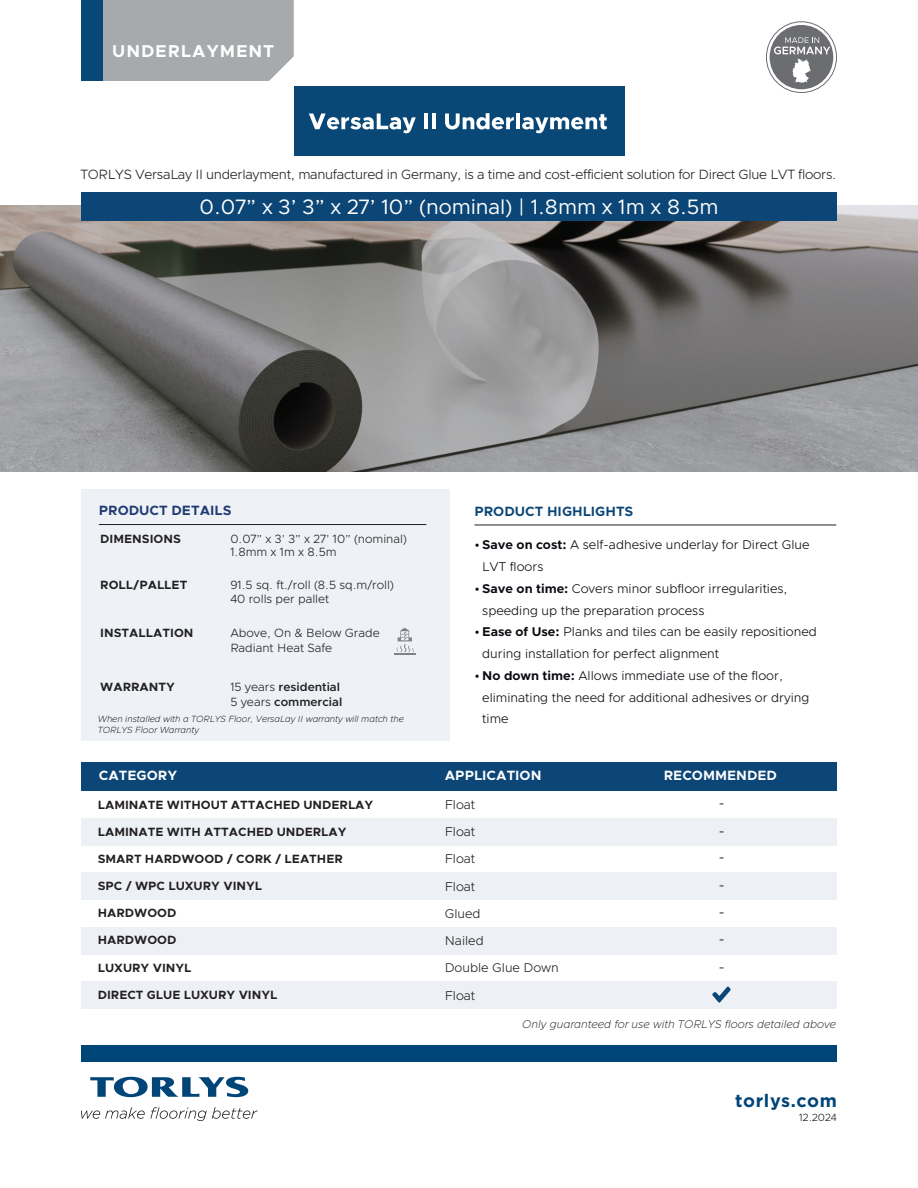
<style>
.page{position:relative;width:918px;height:1188px;background:#fff}
.page>*{position:absolute;margin:0;border:0;box-sizing:border-box;transform-origin:0 0}
.t1{font:21px "Clarity City";color:#fff}
.t2{font:700 18px "Gotham HTF";letter-spacing:.04em;color:#004577}
.t3{font:700 17.25px "Clarity City";letter-spacing:.05em;color:#fff}
.F___B_Bullets{font:300 15px "Clarity City";color:#231f20}
.t4{font:300 13.5px "Clarity City";letter-spacing:-.02em;color:#231f20}
.F___B_Bullets-2{font:700 13.5px "Clarity City";color:#fff}
.F___B_Bullets-3{font:700 13.5px "Clarity City";color:#0c4676}
.F___B_Bullets-4{font:700 13.5px "Clarity City";color:#203972}
.F___B_Bullets-5{font:300 12.75px/21.8px "Clarity City";color:#0b0a11}
.F___B_Bullets-6{font:300 12.75px "Clarity City";color:#231f20}
.F___B_Bullets-7{font:700 12px "Clarity City";color:#231f20}
.t5{font:300 12px "Clarity City";color:#231f20}
.t6{font:600 12px "Clarity City";color:#231f20}
.t7{font:italic 200 11.25px "Clarity City";color:#231f20}
.t8{font:300 10.5px "Clarity City";color:#231f20}
.t9{font:italic 200 9px "Clarity City";color:#0b0a11}
.s1{font-weight:300}
.s2{font-weight:500}
.s3{font-weight:700}
</style>
<div class="page">
<img style="left:0;top:205px;width:918px;height:267px">
<div style="left:81px;top:1045px;width:756px;height:17px;background:#004577"></div>
<div style="left:81px;top:192px;width:756px;height:29px;background:#0c4676"></div>
<svg style="left:90px;top:1077px;width:158px;height:20px"></svg>
<svg style="left:81px;top:1107px;width:177px;height:14px"></svg>
<div style="left:103px;top:0;width:191px;height:81px;background:#a7aaac"></div>
<div style="left:81px;top:0;width:22px;height:81px;background:#084877"></div>
<div style="left:81px;top:489px;width:369px;height:252px;background:#eef2f7"></div>
<hr style="left:99px;top:524px;width:327px;height:1px;background:#231f20">
<hr style="left:474px;top:525px;width:362px;height:1px;background:#231f20">
<svg style="left:394px;top:628px;width:21px;height:26px"></svg>
<div style="left:81px;top:762px;width:756px;height:29px;background:#0c4676"></div>
<div style="left:81px;top:818px;width:756px;height:27px;background:#edf0f5"></div>
<div style="left:81px;top:873px;width:756px;height:27px;background:#edf0f5"></div>
<div style="left:81px;top:927px;width:756px;height:27px;background:#edf0f5"></div>
<div style="left:81px;top:981px;width:756px;height:28px;background:#edf0f5"></div>
<svg style="left:712px;top:986px;width:19px;height:17px"></svg>
<svg style="left:766px;top:22px;width:70px;height:71px"></svg>
<div style="left:766px;top:21px;width:71px;height:72px;border:1px solid #6c6d70;border-radius:50%"></div>
<div style="left:770px;top:25px;width:63px;height:64px;background:#6c6d70;border-radius:50%"></div>
<svg style="left:774px;top:37px;width:56px;height:46px"></svg>
<div style="left:294px;top:86px;width:330px;height:69px;background:#094776"></div>
<svg style="left:309px;top:114px;width:107px;height:19px"></svg>
<hr style="left:424px;top:114px;width:4px;height:15px;background:#fff">
<hr style="left:432px;top:114px;width:4px;height:15px;background:#fff">
<svg style="left:445px;top:113px;width:69px;height:16px"></svg>
<hr style="left:516px;top:113px;width:4px;height:16px;background:#fff">
<svg style="left:522px;top:114px;width:85px;height:19px"></svg>
<p class="t3" style="left:112px;top:40px;width:163px">UNDERLAYMENT</p>
<p class="t4" style="left:80px;top:166px;width:758px">TORLYS VersaLay II underlayment, manufactured in Germany, is a time and cost-efficient solution for Direct Glue LVT floors.</p>
<p class="t1" style="left:200px;top:193px;width:520px">0.07” x 3’ 3” x 27’ 10” (nominal) | 1.8mm x 1m x 8.5m</p>
<p class="F___B_Bullets-4" style="left:99px;top:502px;width:134px">PRODUCT DETAILS</p>
<p class="F___B_Bullets-7" style="left:100px;top:531px;width:82px">DIMENSIONS</p>
<p class="t5" style="left:230px;top:531px;width:178px">0.07” x 3’ 3” x 27’ 10” (nominal)</p>
<p class="t5" style="left:230px;top:545px;width:108px">1.8mm x 1m x 8.5m</p>
<p class="F___B_Bullets-7" style="left:100px;top:577px;width:89px">ROLL/PALLET</p>
<p class="t5" style="left:230px;top:577px;width:165px">91.5 sq. ft./roll (8.5 sq.m/roll)</p>
<p class="t5" style="left:230px;top:591px;width:100px">40 rolls per pallet</p>
<p class="F___B_Bullets-7" style="left:100px;top:626px;width:95px">INSTALLATION</p>
<p class="t5" style="left:230px;top:626px;width:151px">Above, On &amp; Below Grade</p>
<p class="t5" style="left:230px;top:640px;width:103px">Radiant Heat Safe</p>
<p class="F___B_Bullets-7" style="left:100px;top:679px;width:76px">WARRANTY</p>
<p class="t6" style="left:230px;top:679px;width:111px"><span class="s1">15 years</span> residential</p>
<p class="t6" style="left:230px;top:694px;width:114px"><span class="s1">5 years</span> commercial</p>
<p class="F___B_Bullets-3" style="left:474px;top:502px;width:161px">PRODUCT HIGHLIGHTS</p>
<p class="F___B_Bullets-5" style="left:482px;top:534px;width:329px;text-indent:-8px"><span class="s2">•</span> <span class="s3">Save on cost:</span> A self-adhesive underlay for Direct Glue<br>LVT floors</p>
<p class="F___B_Bullets-5" style="left:482px;top:578px;width:307px;text-indent:-8px"><span class="s2">•</span> <span class="s3">Save on time:</span> Covers minor subfloor irregularities, speeding up the preparation process</p>
<p class="F___B_Bullets-5" style="left:482px;top:621px;width:336px;text-indent:-8px"><span class="s2">•</span> <span class="s3">Ease of Use:</span> Planks and tiles can be easily repositioned during installation for perfect alignment</p>
<p class="F___B_Bullets-5" style="left:482px;top:665px;width:329px;text-indent:-8px"><span class="s2">•</span> <span class="s3">No down time:</span> Allows immediate use of the floor, eliminating the need for additional adhesives or drying</p>
<p class="t9" style="left:98px;top:713px;width:308px">When installed with a TORLYS Floor, VersaLay II warranty will match the</p>
<p class="F___B_Bullets-5" style="left:482px;top:708px;width:28px">time</p>
<p class="t9" style="left:98px;top:724px;width:103px">TORLYS Floor Warranty</p>
<p class="F___B_Bullets-2" style="left:99px;top:767px;width:80px">CATEGORY</p>
<p class="F___B_Bullets-7" style="left:98px;top:797px;width:277px">LAMINATE WITHOUT ATTACHED UNDERLAY</p>
<p class="F___B_Bullets-7" style="left:98px;top:824px;width:250px">LAMINATE WITH ATTACHED UNDERLAY</p>
<p class="F___B_Bullets-7" style="left:98px;top:851px;width:247px">SMART HARDWOOD / CORK / LEATHER</p>
<p class="F___B_Bullets-7" style="left:98px;top:879px;width:166px">SPC / WPC LUXURY VINYL</p>
<p class="F___B_Bullets-7" style="left:98px;top:905px;width:80px">HARDWOOD</p>
<p class="F___B_Bullets-7" style="left:98px;top:933px;width:80px">HARDWOOD</p>
<p class="F___B_Bullets-7" style="left:98px;top:960px;width:95px">LUXURY VINYL</p>
<p class="F___B_Bullets-7" style="left:98px;top:988px;width:181px">DIRECT GLUE LUXURY VINYL</p>
<p class="F___B_Bullets-2" style="left:445px;top:767px;width:98px">APPLICATION</p>
<p class="F___B_Bullets-2" style="left:664px;top:767px;width:115px">RECOMMENDED</p>
<p class="F___B_Bullets-6" style="left:445px;top:796px;width:32px">Float</p>
<p class="F___B_Bullets" style="left:718px;top:793px;width:8px">-</p>
<p class="F___B_Bullets" style="left:718px;top:821px;width:8px">-</p>
<p class="F___B_Bullets" style="left:718px;top:848px;width:8px">-</p>
<p class="F___B_Bullets" style="left:718px;top:876px;width:8px">-</p>
<p class="F___B_Bullets" style="left:718px;top:903px;width:8px">-</p>
<p class="F___B_Bullets" style="left:718px;top:930px;width:8px">-</p>
<p class="F___B_Bullets" style="left:718px;top:957px;width:8px">-</p>
<p class="F___B_Bullets-6" style="left:445px;top:823px;width:32px">Float</p>
<p class="F___B_Bullets-6" style="left:445px;top:851px;width:32px">Float</p>
<p class="F___B_Bullets-6" style="left:445px;top:879px;width:32px">Float</p>
<p class="F___B_Bullets-6" style="left:445px;top:905px;width:37px">Glued</p>
<p class="F___B_Bullets-6" style="left:445px;top:933px;width:40px">Nailed</p>
<p class="F___B_Bullets-6" style="left:445px;top:960px;width:116px">Double Glue Down</p>
<p class="F___B_Bullets-6" style="left:445px;top:988px;width:32px">Float</p>
<p class="t7" style="left:522px;top:1017px;width:315px">Only guaranteed for use with TORLYS floors detailed above</p>
<p class="t2" style="left:735px;top:1090px;width:103px">torlys.com</p>
<p class="t8" style="left:799px;top:1110px;width:39px">12.2024</p>
</div>
